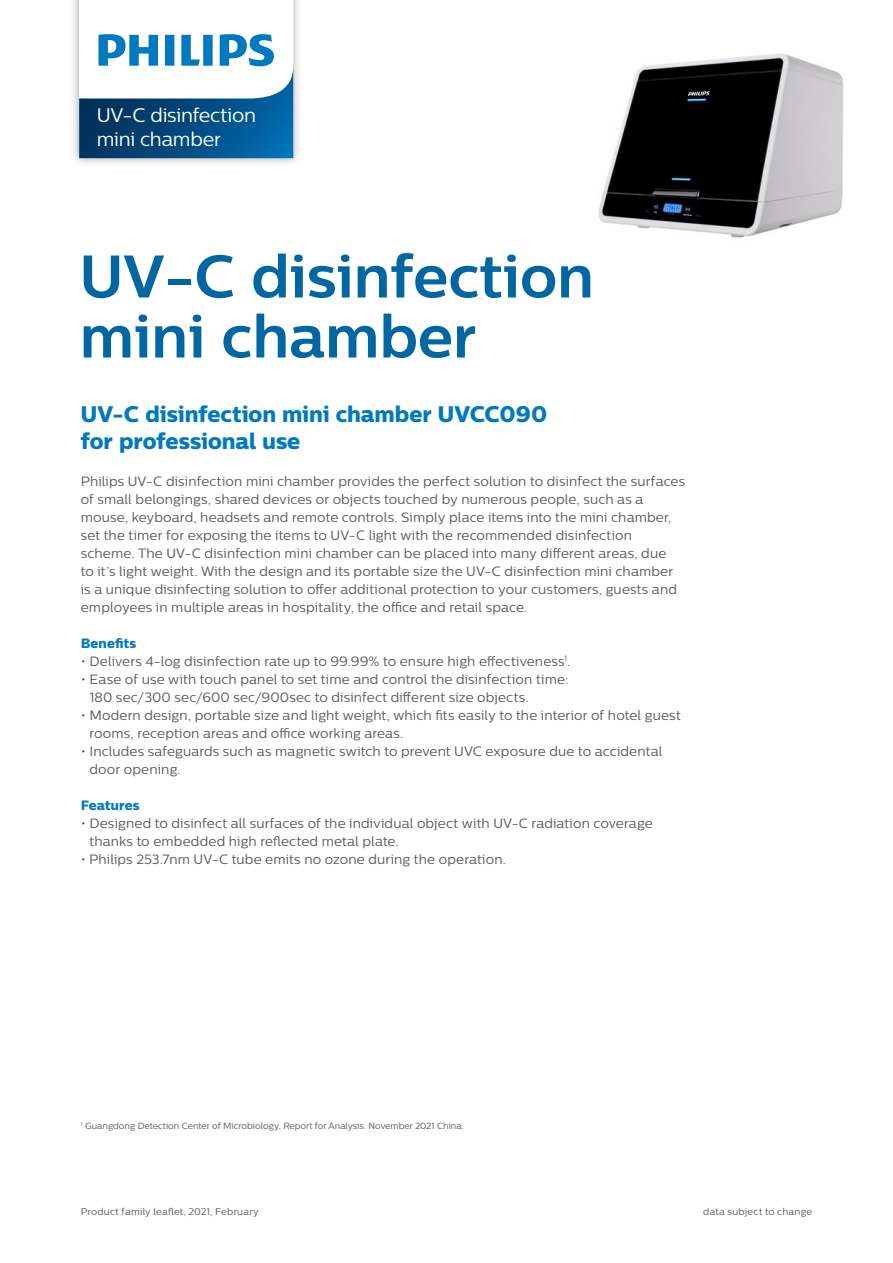
<style>
.page{position:relative;width:893px;height:1263px;background:#fff}
.page>*{position:absolute;margin:0;border:0;box-sizing:border-box;transform-origin:0 0}
.t1{font:700 60px/60px "Centrale Sans";color:#0067a2}
.t2{font:22.5px/27px "Centrale Sans X Bold";letter-spacing:-.005em;color:#0079c1}
.t3{font:19.65px/23.9px "Centrale Sans";letter-spacing:-.015em;color:#fff}
.t4{font:13.5px/18px "Centrale Sans";letter-spacing:.01em;color:#595b62}
.t5{font:13.5px "Centrale Sans X Bold";letter-spacing:.01em;color:#0079c1}
.t6{font:9.75px "Centrale Sans";letter-spacing:.02em;color:#595b62}
.t7{font:9px "Centrale Sans";color:#595b62}
</style>
<div class="page">
<img style="left:598px;top:53px;width:246px;height:185px">
<div style="left:70px;top:0;width:232px;height:167px;background:#000;opacity:.35"></div>
<div style="left:78px;top:0;width:216px;height:160px;background:#aab9c4"></div>
<svg style="left:79px;top:0;width:214px;height:158px;background:#85adc8"></svg>
<h3 class="t3" style="left:97px;top:103px;width:161px">UV-C disinfection mini chamber</h3>
<h1 class="t1" style="left:80px;top:245px;width:516px">UV-C disinfection mini chamber</h1>
<h2 class="t2" style="left:81px;top:401px;width:468px">UV-C disinfection mini chamber UVCC090 for professional use</h2>
<p class="t4" style="left:81px;top:472px;width:606px">Philips UV-C disinfection mini chamber provides the perfect solution to disinfect the surfaces of small belongings, shared devices or objects touched by numerous people, such as a mouse, keyboard, headsets and remote controls. Simply place items into the mini chamber, set the timer for exposing the items to UV-C light with the recommended disinfection scheme. The UV-C disinfection mini chamber can be placed into many different areas, due<br>to it’s light weight. With the design and its portable size the UV-C disinfection mini chamber is a unique disinfecting solution to offer additional protection to your customers, guests and employees in multiple areas in hospitality, the office and retail space.</p>
<p class="t5" style="left:81px;top:635px;width:57px">Benefits</p>
<p class="t4" style="left:81px;top:652px;width:491px">• Delivers 4-log disinfection rate up to 99.99% to ensure high effectiveness<sup>1</sup>.</p>
<p class="t4" style="left:90px;top:670px;width:480px;text-indent:-9px">• Ease of use with touch panel to set time and control the disinfection time:<br>180 sec/300 sec/600 sec/900sec to disinfect different size objects.</p>
<p class="t4" style="left:90px;top:706px;width:593px;text-indent:-9px">• Modern design, portable size and light weight, which fits easily to the interior of hotel guest rooms, reception areas and office working areas.</p>
<p class="t4" style="left:90px;top:742px;width:574px;text-indent:-9px">• Includes safeguards such as magnetic switch to prevent UVC exposure due to accidental door opening.</p>
<p class="t5" style="left:81px;top:797px;width:60px">Features</p>
<p class="t4" style="left:90px;top:814px;width:565px;text-indent:-9px">• Designed to disinfect all surfaces of the individual object with UV-C radiation coverage thanks to embedded high reflected metal plate.</p>
<p class="t4" style="left:81px;top:850px;width:427px">• Philips 253.7nm UV-C tube emits no ozone during the operation.</p>
<p class="t7" style="left:81px;top:1120px;width:385px"><sup>1</sup> Guangdong Detection Center of Microbiology, Report for Analysis. November 2021 China.</p>
<p class="t6" style="left:81px;top:1206px;width:179px">Product family leaflet, 2021, February</p>
<p class="t6" style="left:703px;top:1206px;width:110px">data subject to change</p>
</div>
